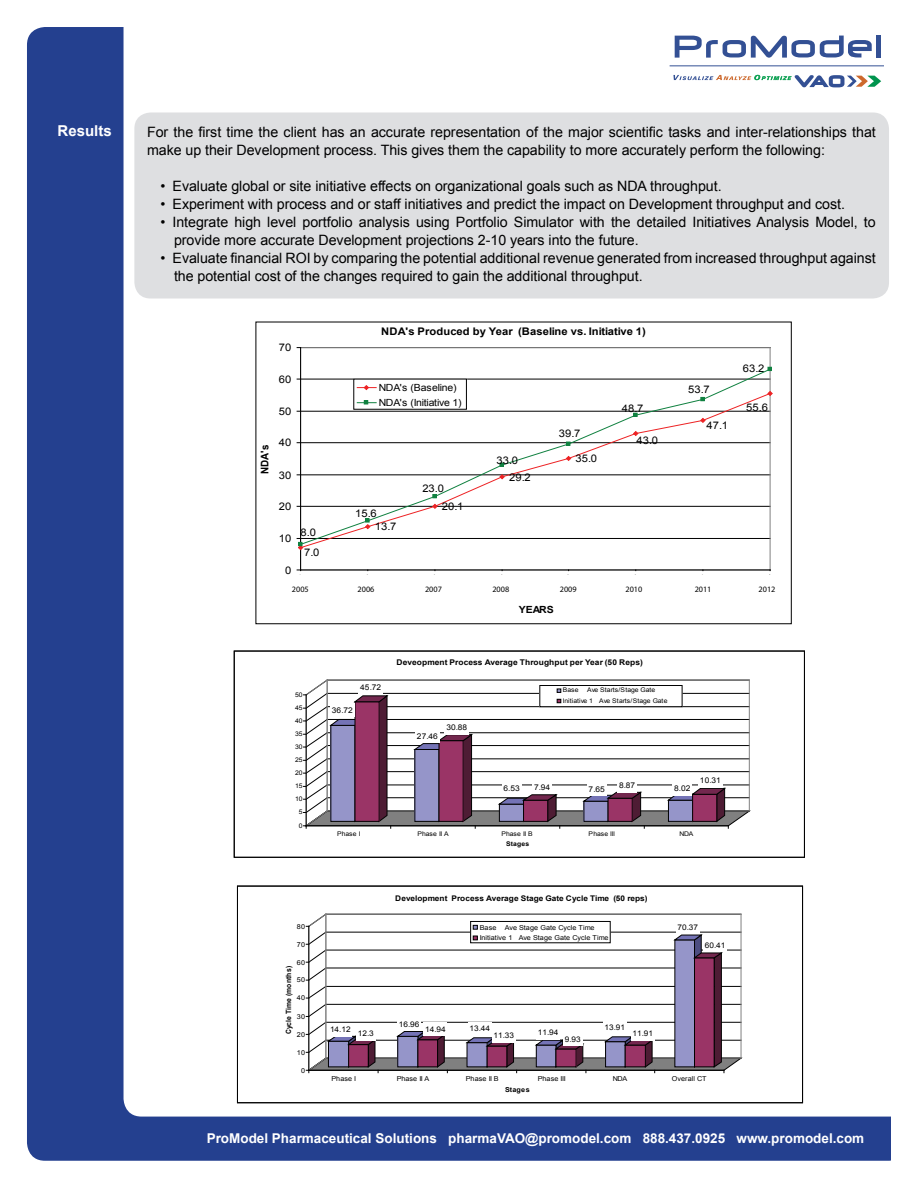
<style>
.page{position:relative;width:918px;height:1188px;background:#fff}
.page>*{position:absolute;margin:0;border:0;box-sizing:border-box;transform-origin:0 0}
.t1{font:700 15px "Arial";color:#fff}
.t2{font:14.25px/18px "Arial";letter-spacing:-.005em;color:#000}
.t3{font:700 13.5px "Arial";color:#fff}
.t4{font:10.5px "Arial";letter-spacing:.005em;color:#010101;scale:1.07 1}
.t5{font:700 10.5px "Arial";letter-spacing:.005em;color:#010101;scale:1.07 1}
.t6{font:700 10.5px "Arial";letter-spacing:.005em;color:#010101;scale:.94 1}
.t7{font:9.9px/15.1px "Arial";letter-spacing:-.02em;color:#010101;scale:1.07 1}
.t8{font:700 9.9px "Arial";color:#010101;scale:1.07 1}
.t9{font:8.25px "Myriad";color:#000}
.t10{font:700 7.95px "Arial";letter-spacing:.005em;color:#010101;scale:1.07 1}
.t11{font:7.95px "Arial";letter-spacing:.005em;color:#010101;scale:1.07 1}
.t12{font:7.8px "Arial";letter-spacing:.005em;color:#010101;scale:1.07 1}
.t13{font:700 7.8px "Arial";letter-spacing:.005em;color:#010101;scale:1.07 1}
.t14{font:700 7.2px "Arial";letter-spacing:.015em;color:#010101;scale:.94 1}
.t15{font:6.75px/10.6px "Arial";color:#010101;scale:1.07 1}
.t16{font:700 6.75px "Arial";letter-spacing:.025em;color:#010101;scale:1.07 1}
.t17{font:6.45px "Arial";letter-spacing:-.015em;color:#010101;scale:1.07 1}
.t18{font:6.45px/10.4px "Arial";letter-spacing:.01em;color:#010101;scale:1.07 1}
.t19{font:700 6.45px "Arial";letter-spacing:.025em;color:#010101;scale:1.07 1}
</style>
<div class="page">
<div style="left:27px;top:27px;width:880px;height:1134px;background:#24408f;border-radius:18px"></div>
<div style="left:124px;top:10px;width:789px;height:1107px;background:#fff;border-radius:18px"></div>
<div style="left:891px;top:1112px;width:25px;height:54px;background:#fff"></div>
<div style="left:134px;top:112px;width:755px;height:186px;background:#dedfe1;border-radius:16px"></div>
<svg style="left:675px;top:36px;width:197px;height:22px"></svg>
<div style="left:876px;top:36px;width:5px;height:22px;background:#335094"></div>
<hr style="left:670px;top:65px;width:214px;height:1px;background:#335094">
<svg style="left:673px;top:74px;width:208px;height:14px"></svg>
<hr style="left:301px;top:347px;width:469px;height:1px;background:#808080">
<hr style="left:770px;top:348px;width:1px;height:222px;background:#808080">
<hr style="left:300px;top:348px;width:1px;height:222px;background:#010101">
<hr style="left:301px;top:570px;width:469px;height:1px;background:#010101">
<svg style="left:297px;top:367px;width:476px;height:184px"></svg>
<svg style="left:304px;top:679px;width:446px;height:149px"></svg>
<div style="left:234px;top:651px;width:570px;height:206px;border:1px solid #010101"></div>
<svg style="left:306px;top:913px;width:436px;height:160px"></svg>
<div style="left:237px;top:886px;width:566px;height:217px;border:1px solid #010101"></div>
<p class="t1" style="left:58px;top:121px;width:56px">Results</p>
<p class="t2" style="left:147px;top:123px;width:730px">For the first time the client has an accurate representation of the major scientific tasks and inter-relationships that make up their Development process. This gives them the capability to more accurately perform the following:</p>
<p class="t2" style="left:161px;top:177px;width:563px">• Evaluate global or site initiative effects on organizational goals such as NDA throughput.</p>
<p class="t2" style="left:161px;top:195px;width:686px">• Experiment with process and or staff initiatives and predict the impact on Development throughput and cost.</p>
<p class="t2" style="left:174px;top:213px;width:703px;text-indent:-14px">• Integrate high level portfolio analysis using Portfolio Simulator with the detailed Initiatives Analysis Model, to provide more accurate Development projections 2-10 years into the future.</p>
<p class="t2" style="left:174px;top:249px;width:703px;text-indent:-13px">• Evaluate financial ROI by comparing the potential additional revenue generated from increased throughput against the potential cost of the changes required to gain the additional throughput.</p>
<p class="t6" style="left:258px;top:474px;width:33px;rotate:-90deg">NDA's</p>
<p class="t4" style="left:279px;top:341px;width:13px">70</p>
<p class="t4" style="left:279px;top:372px;width:13px">60</p>
<p class="t4" style="left:279px;top:404px;width:13px">50</p>
<p class="t4" style="left:279px;top:436px;width:13px">40</p>
<p class="t4" style="left:279px;top:468px;width:13px">30</p>
<p class="t4" style="left:279px;top:500px;width:13px">20</p>
<p class="t4" style="left:279px;top:532px;width:13px">10</p>
<p class="t4" style="left:285px;top:563px;width:7px">0</p>
<p class="t4" style="left:301px;top:525px;width:16px">8.0</p>
<p class="t4" style="left:304px;top:545px;width:16px">7.0</p>
<p class="t5" style="left:381px;top:325px;width:249px">NDA's Produced by Year (Baseline vs. Initiative 1)</p>
<p class="t7" style="left:379px;top:380px;width:79px">NDA's (Baseline)<br>NDA's (Initiative 1)</p>
<p class="t4" style="left:355px;top:506px;width:22px">15.6</p>
<p class="t4" style="left:375px;top:520px;width:22px">13.7</p>
<p class="t4" style="left:422px;top:481px;width:22px">23.0</p>
<p class="t4" style="left:442px;top:500px;width:22px">20.1</p>
<p class="t4" style="left:497px;top:453px;width:22px">33.0</p>
<p class="t4" style="left:509px;top:470px;width:22px">29.2</p>
<p class="t4" style="left:559px;top:427px;width:22px">39.7</p>
<p class="t4" style="left:576px;top:452px;width:22px">35.0</p>
<p class="t4" style="left:622px;top:401px;width:22px">48.7</p>
<p class="t4" style="left:636px;top:433px;width:22px">43.0</p>
<p class="t4" style="left:688px;top:382px;width:22px">53.7</p>
<p class="t4" style="left:706px;top:419px;width:22px">47.1</p>
<p class="t4" style="left:743px;top:361px;width:22px">63.2</p>
<p class="t4" style="left:746px;top:400px;width:22px">55.6</p>
<p class="t9" style="left:292px;top:585px;width:18px">2005</p>
<p class="t9" style="left:358px;top:585px;width:18px">2006</p>
<p class="t9" style="left:425px;top:585px;width:18px">2007</p>
<p class="t9" style="left:492px;top:585px;width:18px">2008</p>
<p class="t9" style="left:560px;top:585px;width:18px">2009</p>
<p class="t9" style="left:626px;top:585px;width:18px">2010</p>
<p class="t9" style="left:695px;top:585px;width:18px">2011</p>
<p class="t9" style="left:759px;top:585px;width:18px">2012</p>
<p class="t8" style="left:519px;top:603px;width:34px">YEARS</p>
<p class="t17" style="left:295px;top:690px;width:8px">50</p>
<p class="t17" style="left:295px;top:704px;width:8px">45</p>
<p class="t17" style="left:295px;top:716px;width:8px">40</p>
<p class="t17" style="left:295px;top:730px;width:8px">35</p>
<p class="t17" style="left:295px;top:743px;width:8px">30</p>
<p class="t17" style="left:295px;top:756px;width:8px">25</p>
<p class="t17" style="left:295px;top:769px;width:8px">20</p>
<p class="t17" style="left:295px;top:782px;width:8px">15</p>
<p class="t17" style="left:295px;top:795px;width:8px">10</p>
<p class="t17" style="left:299px;top:808px;width:5px">5</p>
<p class="t17" style="left:299px;top:821px;width:5px">0</p>
<p class="t11" style="left:360px;top:682px;width:21px">45.72</p>
<p class="t11" style="left:332px;top:705px;width:21px">36.72</p>
<p class="t10" style="left:396px;top:657px;width:232px">Deveopment Process Average Throughput per Year (50 Reps)</p>
<p class="t17" style="left:563px;top:686px;width:16px">Base</p>
<p class="t18" style="left:563px;top:685px;width:99px;text-indent:24px">Ave Starts/Stage Gate<br>Initiative 1 Ave Starts/Stage Gate</p>
<p class="t11" style="left:417px;top:731px;width:21px">27.46</p>
<p class="t11" style="left:446px;top:722px;width:21px">30.88</p>
<p class="t11" style="left:504px;top:783px;width:17px">6.53</p>
<p class="t11" style="left:534px;top:782px;width:17px">7.94</p>
<p class="t11" style="left:589px;top:784px;width:17px">7.65</p>
<p class="t11" style="left:619px;top:780px;width:17px">8.87</p>
<p class="t11" style="left:674px;top:783px;width:17px">8.02</p>
<p class="t11" style="left:700px;top:775px;width:21px">10.31</p>
<p class="t17" style="left:337px;top:829px;width:23px">Phase I</p>
<p class="t17" style="left:417px;top:829px;width:31px">Phase II A</p>
<p class="t17" style="left:501px;top:829px;width:31px">Phase II B</p>
<p class="t17" style="left:589px;top:829px;width:26px">Phase III</p>
<p class="t17" style="left:679px;top:829px;width:15px">NDA</p>
<p class="t19" style="left:506px;top:840px;width:23px">Stages</p>
<p class="t15" style="left:297px;top:921px;width:9px">80</p>
<p class="t15" style="left:297px;top:939px;width:9px">70</p>
<p class="t15" style="left:297px;top:957px;width:9px">60</p>
<p class="t14" style="left:284px;top:1034px;width:74px;rotate:-90deg">Cycle Time (months)</p>
<p class="t15" style="left:297px;top:975px;width:9px">50</p>
<p class="t15" style="left:297px;top:993px;width:9px">40</p>
<p class="t15" style="left:297px;top:1011px;width:9px">30</p>
<p class="t15" style="left:297px;top:1029px;width:9px">20</p>
<p class="t15" style="left:297px;top:1047px;width:9px">10</p>
<p class="t15" style="left:301px;top:1065px;width:5px">0</p>
<p class="t13" style="left:395px;top:893px;width:238px">Development Process Average Stage Gate Cycle Time (50 reps)</p>
<p class="t15" style="left:480px;top:922px;width:122px">Base Ave Stage Gate Cycle Time<br>Initiative 1 Ave Stage Gate Cycle Time</p>
<p class="t12" style="left:677px;top:922px;width:21px">70.37</p>
<p class="t12" style="left:705px;top:940px;width:21px">60.41</p>
<p class="t12" style="left:330px;top:1024px;width:21px">14.12</p>
<p class="t12" style="left:358px;top:1028px;width:16px">12.3</p>
<p class="t12" style="left:399px;top:1019px;width:21px">16.96</p>
<p class="t12" style="left:425px;top:1024px;width:21px">14.94</p>
<p class="t12" style="left:470px;top:1024px;width:21px">13.44</p>
<p class="t12" style="left:493px;top:1030px;width:21px">11.33</p>
<p class="t12" style="left:538px;top:1027px;width:21px">11.94</p>
<p class="t12" style="left:565px;top:1034px;width:16px">9.93</p>
<p class="t12" style="left:605px;top:1023px;width:21px">13.91</p>
<p class="t12" style="left:632px;top:1028px;width:21px">11.91</p>
<p class="t15" style="left:332px;top:1073px;width:25px">Phase I</p>
<p class="t15" style="left:397px;top:1073px;width:32px">Phase II A</p>
<p class="t15" style="left:466px;top:1073px;width:32px">Phase II B</p>
<p class="t15" style="left:538px;top:1073px;width:28px">Phase III</p>
<p class="t15" style="left:613px;top:1073px;width:15px">NDA</p>
<p class="t15" style="left:672px;top:1073px;width:34px">Overall CT</p>
<p class="t16" style="left:505px;top:1085px;width:25px">Stages</p>
<p class="t3" style="left:207px;top:1129px;width:659px">ProModel Pharmaceutical Solutions pharmaVAO@promodel.com 888.437.0925 www.promodel.com</p>
</div>
